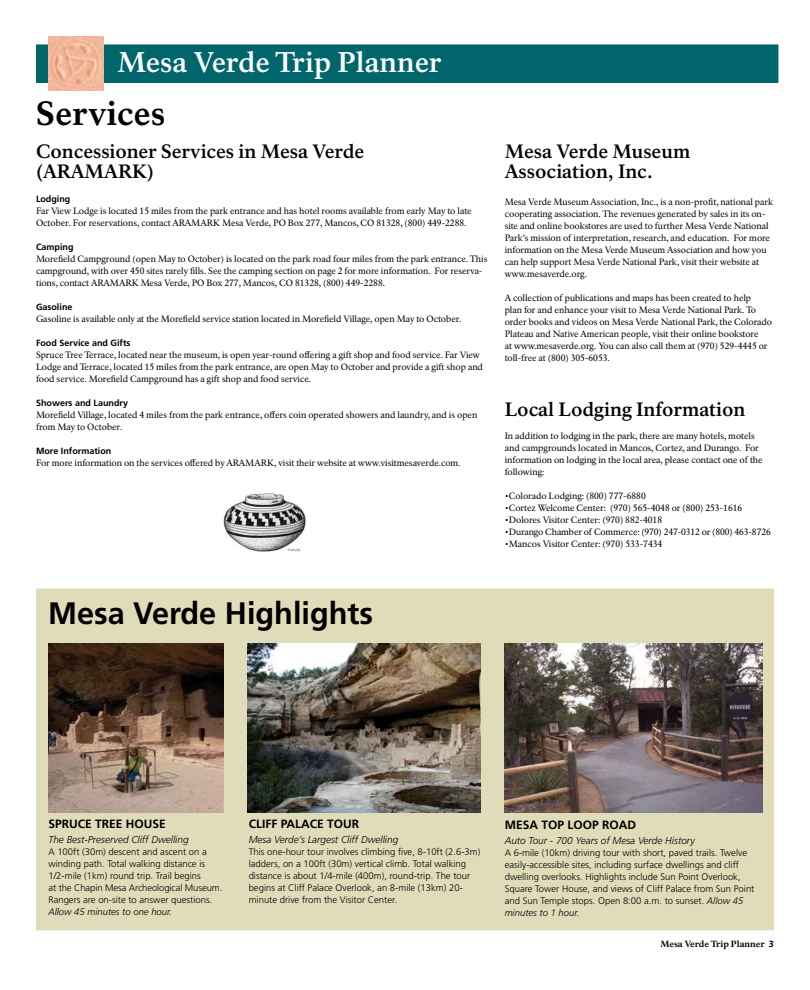
<style>
.page{position:relative;width:810px;height:990px;background:#fff}
.page>*{position:absolute;margin:0;border:0;box-sizing:border-box;transform-origin:0 0}
.t1{font:700 33px "NPS Rawlinson Two";color:#000}
.t2{font:700 31px "Frutiger";color:#000}
.t3{font:700 28px "NPS Rawlinson";letter-spacing:-.005em;color:#fff}
.t4{font:700 19px/20px "NPS Rawlinson";letter-spacing:-.005em;color:#000}
.t5{font:700 12px "Frutiger";color:#000}
.t6{font:italic 300 10px "Frutiger";color:#000}
.t7{font:300 9.5px/12px "Frutiger";color:#000}
.t8{font:italic 300 9.5px "Frutiger";color:#000}
.t9{font:9px/12px "NPS Rawlinson";letter-spacing:-.005em;color:#000}
.t10{font:9px/12px "NPS Rawlinson T";color:#000}
.t11{font:700 9px "Frutiger";color:#000}
.t12{font:700 8.8px "NPS Rawlinson Two";color:#000}
.s1{font-family:"NPS Rawlinson T"}
.s2{font-family:"NPS Rawlinson"}
.s3{font-style:italic}
.s4{font-family:"Frutiger";font-size:9px}
</style>
<div class="page">
<div style="left:36px;top:45px;width:742px;height:37px;background:#00666c"></div>
<div style="left:36px;top:44px;width:742px;height:39px;border:1px solid #00666c"></div>
<img style="left:48px;top:37px;width:55px;height:54px">
<div style="left:36px;top:589px;width:738px;height:341px;background:#e0dcb9"></div>
<img style="left:48px;top:643px;width:175px;height:169px">
<img style="left:505px;top:643px;width:258px;height:169px">
<img style="left:247px;top:643px;width:233px;height:169px">
<img style="left:223px;top:493px;width:83px;height:59px">
<h3 class="t3" style="left:117px;top:45px;width:326px">Mesa Verde Trip Planner</h3>
<h1 class="t1" style="left:36px;top:93px;width:131px">Services</h1>
<h3 class="t4" style="left:36px;top:141px;width:330px">Concessioner Services in Mesa Verde (ARAMARK)</h3>
<p class="t11" style="left:36px;top:193px;width:36px">Lodging</p>
<p class="t9" style="left:36px;top:205px;width:437px">Far View Lodge is located <span class="s1">15 miles</span> from the park entrance and has hotel rooms available from early May to late</p>
<p class="t10" style="left:36px;top:217px;width:432px"><span class="s2">October.</span> For reservations, contact ARAMARK Mesa Verde, PO Box 277, Mancos, CO 81328, (800) 449-2288.</p>
<p class="t11" style="left:36px;top:241px;width:39px">Camping</p>
<p class="t9" style="left:36px;top:253px;width:453px">Morefield Campground (open May to October) is located on the park road four miles from the park entrance. This campground, <span class="s1">with over 450 sites rarely fills</span>. See the camping section on <span class="s1">page 2</span> for more information. <span class="s1">For reserva-</span></p>
<p class="t10" style="left:36px;top:277px;width:351px">tions, contact ARAMARK Mesa Verde, PO Box 277, Mancos, CO 81328, (800) 449-2288.</p>
<p class="t11" style="left:36px;top:301px;width:38px">Gasoline</p>
<p class="t9" style="left:36px;top:313px;width:427px">Gasoline is available only at the Morefield service station located in Morefield Village, open May to October.</p>
<p class="t11" style="left:36px;top:337px;width:96px">Food Service and Gifts</p>
<p class="t9" style="left:36px;top:349px;width:449px">Spruce Tree Terrace, located near the museum, is open year-round offering a gift shop and food service. Far View<br>Lodge and Terrace, located <span class="s1">15</span> miles from the park entrance, are open May to October and provide a gift shop and food service. Morefield Campground has a gift shop and food service.</p>
<p class="t11" style="left:36px;top:397px;width:94px">Showers and Laundry</p>
<p class="t9" style="left:36px;top:409px;width:443px">Morefield Village, located <span class="s1">4</span> miles from the park entrance, offers coin operated showers and laundry, and is open from May to October.</p>
<p class="t11" style="left:36px;top:445px;width:77px">More Information</p>
<p class="t9" style="left:36px;top:457px;width:426px">For more information on the services offered by ARAMARK, visit their website at www.visitmesaverde.com.</p>
<h3 class="t4" style="left:505px;top:141px;width:187px">Mesa Verde Museum<br>Association, Inc.</h3>
<p class="t9" style="left:505px;top:195px;width:270px">Mesa Verde Museum Association, Inc., is a non-profit, national park cooperating association. The revenues generated by sales in its on&shy;site and online bookstores are used to further Mesa Verde National Park’s mission of interpretation, research, and education. For more information on the Mesa Verde Museum Association and how you can help support Mesa Verde National Park, visit their website at www.mesaverde.org.</p>
<p class="t9" style="left:505px;top:291px;width:269px">A collection of publications and maps has been created to help<br>plan for and enhance your visit to Mesa Verde National Park. To order books and videos on Mesa Verde National Park, the Colorado Plateau and Native American people, visit their online bookstore</p>
<p class="t10" style="left:505px;top:339px;width:264px"><span class="s2">at www.mesaverde.org.</span> You can also call them at (970) 529-4445 or toll-free at (800) 305-6053.</p>
<h3 class="t4" style="left:505px;top:399px;width:242px">Local Lodging Information</h3>
<p class="t9" style="left:505px;top:430px;width:259px">In addition to lodging in the park, there are many hotels, motels and campgrounds located in Mancos, Cortez, and Durango. For information on lodging in the local area, please contact one of the following:</p>
<p class="t10" style="left:505px;top:490px;width:143px">•Colorado Lodging: (800) 777-6880</p>
<p class="t10" style="left:505px;top:502px;width:239px">•Cortez Welcome Center: (970) 565-4048 or (800) 253-1616</p>
<p class="t10" style="left:505px;top:514px;width:159px">•Dolores Visitor Center: (970) 882-4018</p>
<p class="t10" style="left:505px;top:526px;width:268px">•Durango Chamber of Commerce: (970) 247-0312 or (800) 463-8726</p>
<p class="t10" style="left:505px;top:538px;width:159px">•Mancos Visitor Center: (970) 533-7434</p>
<h2 class="t2" style="left:48px;top:595px;width:327px">Mesa Verde Highlights</h2>
<h3 class="t5" style="left:48px;top:817px;width:119px">SPRUCE TREE HOUSE</h3>
<p class="t6" style="left:48px;top:834px;width:142px">The Best-Preserved Cliff Dwelling</p>
<p class="t7" style="left:48px;top:846px;width:176px">A 100ft (30m) descent and ascent on a winding path. Total walking distance is 1/2-mile (1km) round trip. Trail begins<br>at the Chapin Mesa Archeological Museum.<br>Rangers are on-site to answer questions.</p>
<p class="t8" style="left:48px;top:906px;width:125px">Allow 45 minutes to one hour.</p>
<h3 class="t5" style="left:249px;top:817px;width:112px">CLIFF PALACE TOUR</h3>
<p class="t6" style="left:249px;top:834px;width:151px">Mesa Verde’s Largest Cliff Dwelling</p>
<p class="t7" style="left:249px;top:846px;width:233px">This one-hour tour involves climbing five, 8-10ft (2.6-3m) ladders, on a 100ft (30m) vertical climb. Total walking distance is about 1/4-mile (400m), round-trip. The tour begins at Cliff Palace Overlook, an 8-mile (13km) 20- minute drive from the Visitor Center.</p>
<h3 class="t5" style="left:505px;top:818px;width:133px">MESA TOP LOOP ROAD</h3>
<p class="t6" style="left:505px;top:835px;width:192px">Auto Tour - 700 Years of Mesa Verde History</p>
<p class="t7" style="left:505px;top:847px;width:251px">A 6-mile (10km) driving tour with short, paved trails. Twelve easily-accessible sites, including surface dwellings and cliff dwelling overlooks. Highlights include Sun Point Overlook, Square Tower House, and views of Cliff Palace from Sun Point and Sun Temple stops. Open 8:00 a.m. to sunset. <span class="s3">Allow 45 minutes to 1 hour.</span></p>
<p class="t12" style="left:660px;top:939px;width:115px">Mesa Verde Trip Planner <span class="s4">3</span></p>
</div>
